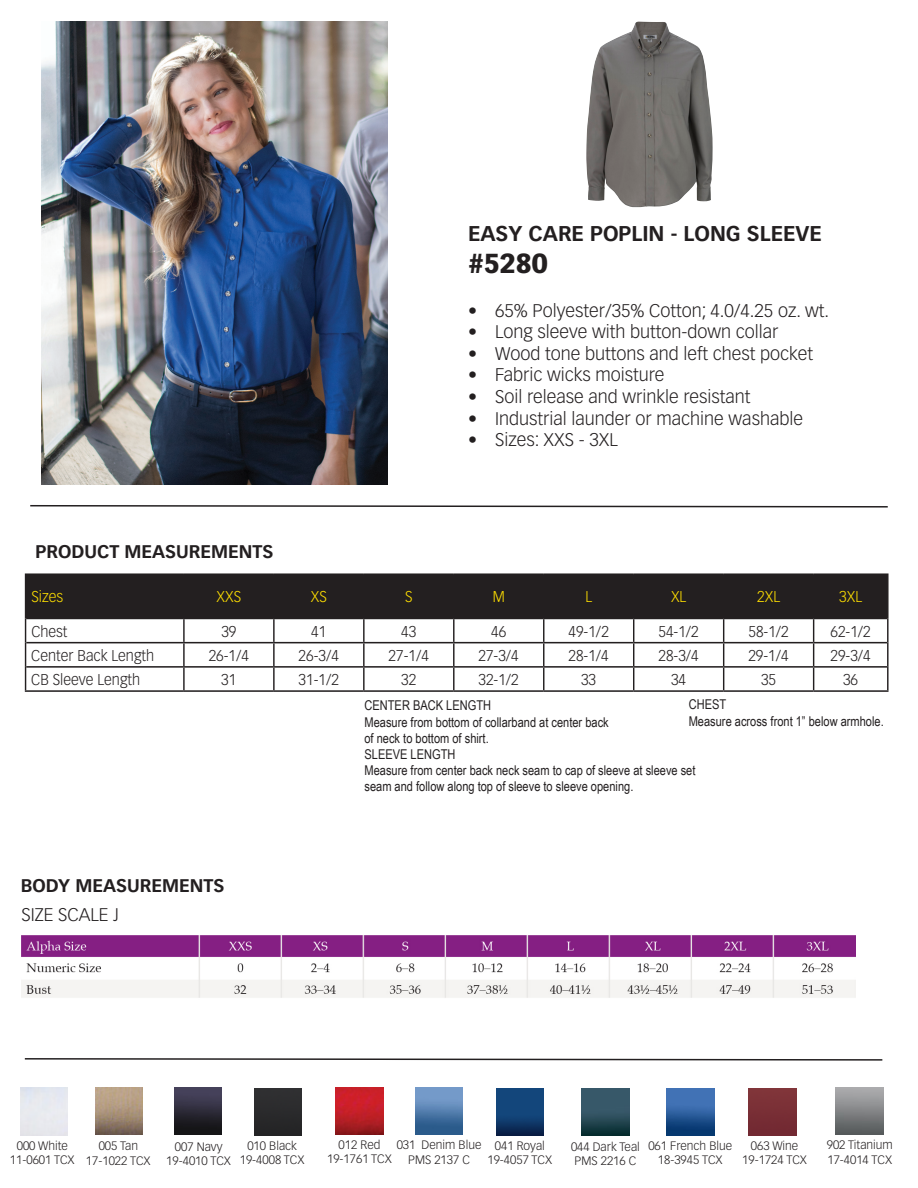
<style>
.page{position:relative;width:918px;height:1188px;background:#fff}
.page>*{position:absolute;margin:0;border:0;box-sizing:border-box;transform-origin:0 0}
.t1{font:900 27px "Vectora LT Pro";color:#231f20}
.t2{font:700 21px "Vectora LT Pro";color:#231f20}
.t3{font:300 18px "Vectora LT Pro";color:#231f20}
.t4{font:700 18px "Vectora LT Pro";color:#231f20}
.t5{font:300 15.3px "Vectora LT Pro";color:#231f20;scale:.94 1}
.t6{font:300 15.3px "Vectora LT Pro";color:#ffdf01;scale:.94 1}
.t7{font:13.5px/16.2px "Arial Narrow";color:#231f20}
.t8{font:300 12px/14.4px "Vectora LT Pro";color:#231f20;text-align:center}
</style>
<div class="page">
<hr style="left:25px;top:573px;width:159px;height:2px;background:#231f20">
<hr style="left:184px;top:573px;width:90px;height:2px;background:#231f20">
<hr style="left:274px;top:573px;width:90px;height:2px;background:#231f20">
<hr style="left:364px;top:573px;width:90px;height:2px;background:#231f20">
<hr style="left:454px;top:573px;width:90px;height:2px;background:#231f20">
<hr style="left:544px;top:573px;width:90px;height:2px;background:#231f20">
<hr style="left:634px;top:573px;width:90px;height:2px;background:#231f20">
<hr style="left:724px;top:573px;width:90px;height:2px;background:#231f20">
<hr style="left:814px;top:573px;width:75px;height:2px;background:#231f20">
<hr style="left:25px;top:690px;width:159px;height:2px;background:#231f20">
<hr style="left:184px;top:690px;width:90px;height:2px;background:#231f20">
<hr style="left:274px;top:690px;width:90px;height:2px;background:#231f20">
<hr style="left:364px;top:690px;width:90px;height:2px;background:#231f20">
<hr style="left:454px;top:690px;width:90px;height:2px;background:#231f20">
<hr style="left:544px;top:690px;width:90px;height:2px;background:#231f20">
<hr style="left:634px;top:690px;width:90px;height:2px;background:#231f20">
<hr style="left:724px;top:690px;width:90px;height:2px;background:#231f20">
<hr style="left:814px;top:690px;width:75px;height:2px;background:#231f20">
<hr style="left:887px;top:575px;width:2px;height:43px;background:#231f20">
<hr style="left:887px;top:618px;width:2px;height:25px;background:#231f20">
<hr style="left:887px;top:643px;width:2px;height:24px;background:#231f20">
<svg style="left:25px;top:574px;width:863px;height:116px"></svg>
<hr style="left:887px;top:667px;width:2px;height:23px;background:#231f20">
<svg style="left:30px;top:505px;width:858px;height:3px"></svg>
<svg style="left:24px;top:1058px;width:859px;height:3px"></svg>
<img style="left:586px;top:22px;width:127px;height:185px">
<img style="left:41px;top:22px;width:346px;height:462px">
<img style="left:95px;top:1088px;width:47px;height:47px">
<img style="left:175px;top:1088px;width:47px;height:47px">
<div style="left:254px;top:1088px;width:47px;height:47px;background:#2a2a2c"></div>
<img style="left:336px;top:1088px;width:47px;height:47px">
<img style="left:667px;top:1088px;width:47px;height:48px">
<img style="left:582px;top:1088px;width:47px;height:48px">
<img style="left:496px;top:1088px;width:48px;height:48px">
<img style="left:415px;top:1088px;width:48px;height:47px">
<img style="left:836px;top:1087px;width:47px;height:48px">
<div style="left:749px;top:1088px;width:47px;height:48px;background:#792f36"></div>
<img style="left:21px;top:935px;width:834px;height:63px">
<h3 class="t4" style="left:36px;top:541px;width:239px">PRODUCT MEASUREMENTS</h3>
<h2 class="t2" style="left:468px;top:221px;width:356px">EASY CARE POPLIN - LONG SLEEVE</h2>
<h1 class="t1" style="left:468px;top:247px;width:81px">#5280</h1>
<h3 class="t3" style="left:468px;top:299px;width:363px">• 65% Polyester/35% Cotton; 4.0/4.25 oz. wt.</h3>
<h3 class="t3" style="left:468px;top:321px;width:312px">• Long sleeve with button-down collar</h3>
<h3 class="t3" style="left:468px;top:342px;width:347px">• Wood tone buttons and left chest pocket</h3>
<h3 class="t3" style="left:468px;top:364px;width:198px">• Fabric wicks moisture</h3>
<h3 class="t3" style="left:468px;top:386px;width:284px">• Soil release and wrinkle resistant</h3>
<h3 class="t3" style="left:468px;top:407px;width:337px">• Industrial launder or machine washable</h3>
<h3 class="t3" style="left:468px;top:429px;width:151px">• Sizes: XXS - 3XL</h3>
<p class="t6" style="left:31px;top:588px;width:35px">Sizes</p>
<p class="t6" style="left:217px;top:588px;width:28px">XXS</p>
<p class="t6" style="left:311px;top:588px;width:19px">XS</p>
<p class="t6" style="left:405px;top:588px;width:9px">S</p>
<p class="t6" style="left:493px;top:588px;width:14px">M</p>
<p class="t6" style="left:585px;top:588px;width:9px">L</p>
<p class="t6" style="left:671px;top:588px;width:18px">XL</p>
<p class="t6" style="left:757px;top:588px;width:26px">2XL</p>
<p class="t6" style="left:839px;top:588px;width:26px">3XL</p>
<p class="t5" style="left:31px;top:622px;width:40px">Chest</p>
<p class="t5" style="left:221px;top:622px;width:18px">39</p>
<p class="t5" style="left:311px;top:622px;width:18px">41</p>
<p class="t5" style="left:401px;top:622px;width:18px">43</p>
<p class="t5" style="left:491px;top:622px;width:18px">46</p>
<p class="t5" style="left:569px;top:622px;width:44px">49-1/2</p>
<p class="t5" style="left:659px;top:622px;width:44px">54-1/2</p>
<p class="t5" style="left:748px;top:622px;width:44px">58-1/2</p>
<p class="t5" style="left:831px;top:622px;width:44px">62-1/2</p>
<p class="t5" style="left:31px;top:646px;width:132px">Center Back Length</p>
<p class="t5" style="left:209px;top:646px;width:44px">26-1/4</p>
<p class="t5" style="left:299px;top:646px;width:44px">26-3/4</p>
<p class="t5" style="left:389px;top:646px;width:44px">27-1/4</p>
<p class="t5" style="left:479px;top:646px;width:44px">27-3/4</p>
<p class="t5" style="left:569px;top:646px;width:44px">28-1/4</p>
<p class="t5" style="left:658px;top:646px;width:44px">28-3/4</p>
<p class="t5" style="left:748px;top:646px;width:44px">29-1/4</p>
<p class="t5" style="left:830px;top:646px;width:44px">29-3/4</p>
<p class="t5" style="left:31px;top:670px;width:117px">CB Sleeve Length</p>
<p class="t5" style="left:221px;top:670px;width:18px">31</p>
<p class="t5" style="left:299px;top:670px;width:44px">31-1/2</p>
<p class="t5" style="left:401px;top:670px;width:18px">32</p>
<p class="t5" style="left:479px;top:670px;width:44px">32-1/2</p>
<p class="t5" style="left:581px;top:670px;width:18px">33</p>
<p class="t5" style="left:671px;top:670px;width:18px">34</p>
<p class="t5" style="left:761px;top:670px;width:18px">35</p>
<p class="t5" style="left:843px;top:670px;width:18px">36</p>
<h3 class="t4" style="left:21px;top:875px;width:205px">BODY MEASUREMENTS</h3>
<h3 class="t3" style="left:22px;top:904px;width:99px">SIZE SCALE J</h3>
<p class="t7" style="left:689px;top:696px;width:197px">CHEST<br>Measure across front 1” below armhole.</p>
<p class="t7" style="left:364px;top:697px;width:333px">CENTER BACK LENGTH<br>Measure from bottom of collarband at center back<br>of neck to bottom of shirt.<br>SLEEVE LENGTH<br>Measure from center back neck seam to cap of sleeve at sleeve set seam and follow along top of sleeve to sleeve opening.</p>
<p class="t8" style="left:10px;top:1138px;width:66px">000 White<br>11-0601 TCX</p>
<p class="t8" style="left:86px;top:1139px;width:66px">005 Tan<br>17-1022 TCX</p>
<p class="t8" style="left:240px;top:1138px;width:66px">010 Black<br>19-4008 TCX</p>
<p class="t8" style="left:327px;top:1137px;width:66px">012 Red<br>19-1761 TCX</p>
<p class="t8" style="left:397px;top:1138px;width:86px">031 Denim Blue<br>PMS 2137 C</p>
<p class="t8" style="left:488px;top:1138px;width:66px">041 Royal<br>19-4057 TCX</p>
<p class="t8" style="left:571px;top:1139px;width:70px;text-align:left">044 Dark Teal<br>PMS 2216 C</p>
<p class="t8" style="left:648px;top:1138px;width:85px">061 French Blue<br>18-3945 TCX</p>
<p class="t8" style="left:742px;top:1139px;width:66px">063 Wine<br>19-1724 TCX</p>
<p class="t8" style="left:827px;top:1138px;width:68px;text-align:left">902 Titanium<br>17-4014 TCX</p>
<p class="t8" style="left:166px;top:1139px;width:66px">007 Navy<br>19-4010 TCX</p>
</div>
